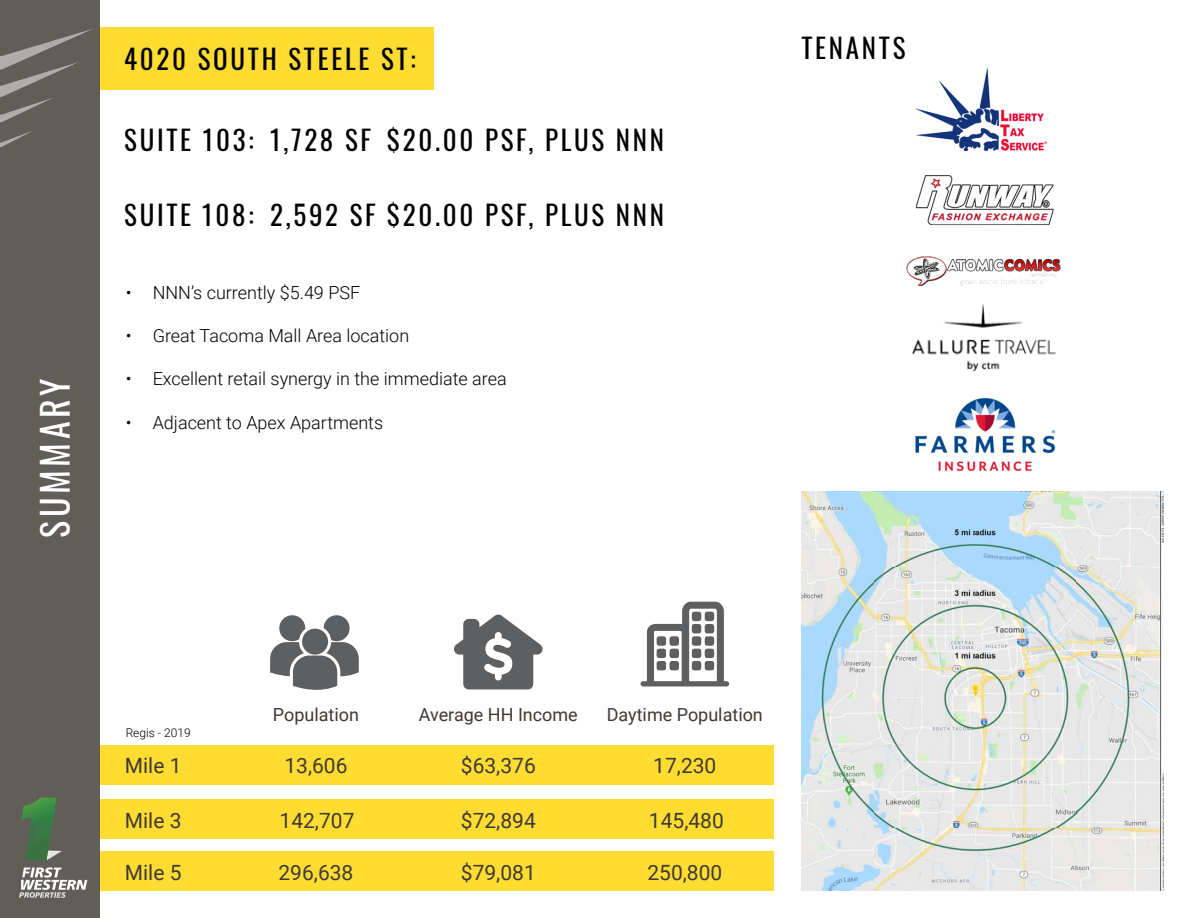
<style>
.page{position:relative;width:1188px;height:918px;background:#fff}
.page>*{position:absolute;margin:0;border:0;box-sizing:border-box;transform-origin:0 0}
.t1{font:36px "Oswald";letter-spacing:.1em;color:#fff}
.t2{font:27px "Oswald";letter-spacing:.1em;color:#000}
.t3{font:21px "Roboto";color:#3e3935}
.t4{font:300 18px "Roboto";color:#000}
.t5{font:18px "Roboto";color:#3e3935}
.t6{font:300 12px "Roboto";color:#000}
</style>
<div class="page">
<div style="left:100px;top:27px;width:334px;height:63px;background:#ffdc32"></div>
<div style="left:89px;top:799px;width:685px;height:39px;background:#ffdc32"></div>
<div style="left:89px;top:851px;width:685px;height:40px;background:#ffdc32"></div>
<div style="left:89px;top:745px;width:685px;height:39px;background:#ffdc32"></div>
<svg style="left:641px;top:602px;width:88px;height:84px"></svg>
<div style="left:692px;top:612px;width:9px;height:9px;background:#5e5f61;border-radius:3px"></div>
<div style="left:692px;top:624px;width:9px;height:9px;background:#5e5f61;border-radius:3px"></div>
<div style="left:692px;top:636px;width:9px;height:10px;background:#5e5f61;border-radius:3px"></div>
<div style="left:705px;top:612px;width:9px;height:9px;background:#5e5f61;border-radius:3px"></div>
<div style="left:705px;top:624px;width:9px;height:9px;background:#5e5f61;border-radius:3px"></div>
<div style="left:705px;top:636px;width:9px;height:10px;background:#5e5f61;border-radius:3px"></div>
<div style="left:692px;top:649px;width:9px;height:9px;background:#5e5f61;border-radius:3px"></div>
<div style="left:692px;top:661px;width:9px;height:9px;background:#5e5f61;border-radius:3px"></div>
<div style="left:705px;top:649px;width:9px;height:9px;background:#5e5f61;border-radius:3px"></div>
<div style="left:705px;top:661px;width:9px;height:9px;background:#5e5f61;border-radius:3px"></div>
<div style="left:657px;top:636px;width:9px;height:10px;background:#5e5f61;border-radius:3px"></div>
<div style="left:670px;top:636px;width:9px;height:10px;background:#5e5f61;border-radius:3px"></div>
<div style="left:657px;top:649px;width:9px;height:9px;background:#5e5f61;border-radius:3px"></div>
<div style="left:657px;top:661px;width:9px;height:9px;background:#5e5f61;border-radius:3px"></div>
<div style="left:670px;top:649px;width:9px;height:9px;background:#5e5f61;border-radius:3px"></div>
<div style="left:670px;top:661px;width:9px;height:9px;background:#5e5f61;border-radius:3px"></div>
<svg style="left:454px;top:614px;width:89px;height:75px"></svg>
<svg style="left:270px;top:615px;width:89px;height:75px"></svg>
<div style="left:0;top:0;width:100px;height:918px;background:#615d59"></div>
<svg style="left:19px;top:867px;width:68px;height:31px"></svg>
<svg style="left:57px;top:850px;width:5px;height:4px"></svg>
<img style="left:21px;top:798px;width:36px;height:62px">
<svg style="left:0;top:29px;width:93px;height:94px"></svg>
<svg style="left:0;top:131px;width:32px;height:16px"></svg>
<img style="left:915px;top:67px;width:132px;height:84px">
<img style="left:906px;top:256px;width:155px;height:29px">
<img style="left:801px;top:491px;width:362px;height:400px">
<img style="left:912px;top:304px;width:144px;height:68px">
<img style="left:915px;top:175px;width:139px;height:50px">
<img style="left:915px;top:398px;width:141px;height:73px">
<h1 class="t1" style="left:23px;top:538px;width:161px;rotate:-90deg">SUMMARY</h1>
<h2 class="t2" style="left:124px;top:35px;width:293px">4020 SOUTH STEELE ST:</h2>
<h2 class="t2" style="left:124px;top:116px;width:131px">SUITE 103:</h2>
<h2 class="t2" style="left:270px;top:116px;width:395px">1,728 SF $20.00 PSF, PLUS NNN</h2>
<h2 class="t2" style="left:124px;top:191px;width:541px">SUITE 108: 2,592 SF $20.00 PSF, PLUS NNN</h2>
<p class="t4" style="left:126px;top:280px;width:236px">• NNN’s currently $5.49 PSF</p>
<p class="t4" style="left:126px;top:323px;width:285px">• Great Tacoma Mall Area location</p>
<p class="t4" style="left:126px;top:366px;width:383px">• Excellent retail synergy in the immediate area</p>
<p class="t4" style="left:126px;top:410px;width:259px">• Adjacent to Apex Apartments</p>
<h2 class="t2" style="left:801px;top:24px;width:106px">TENANTS</h2>
<p class="t6" style="left:126px;top:724px;width:67px">Regis - 2019</p>
<p class="t3" style="left:125px;top:751px;width:58px">Mile 1</p>
<p class="t3" style="left:125px;top:805px;width:58px">Mile 3</p>
<p class="t3" style="left:125px;top:857px;width:58px">Mile 5</p>
<p class="t5" style="left:273px;top:702px;width:88px">Population</p>
<p class="t5" style="left:419px;top:702px;width:161px">Average HH Income</p>
<p class="t5" style="left:607px;top:702px;width:158px">Daytime Population</p>
<p class="t3" style="left:284px;top:751px;width:65px">13,606</p>
<p class="t3" style="left:461px;top:751px;width:76px">$63,376</p>
<p class="t3" style="left:653px;top:751px;width:65px">17,230</p>
<p class="t3" style="left:280px;top:805px;width:76px">142,707</p>
<p class="t3" style="left:461px;top:805px;width:76px">$72,894</p>
<p class="t3" style="left:649px;top:805px;width:76px">145,480</p>
<p class="t3" style="left:278px;top:857px;width:76px">296,638</p>
<p class="t3" style="left:461px;top:857px;width:76px">$79,081</p>
<p class="t3" style="left:647px;top:857px;width:76px">250,800</p>
</div>
